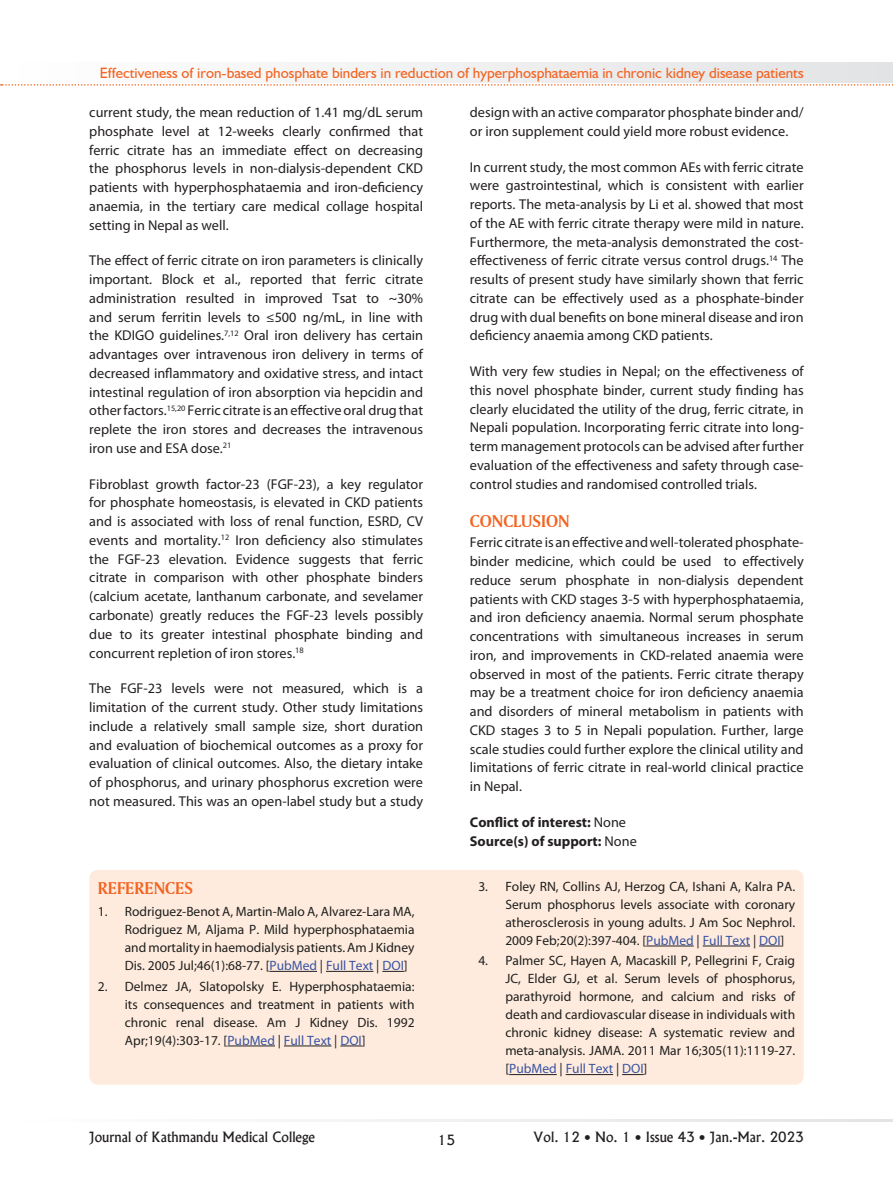
<style>
.page{position:relative;width:893px;height:1191px;background:#fff}
.page>*{position:absolute;margin:0;border:0;box-sizing:border-box;transform-origin:0 0}
.t1{font:18px "Amerigo BT Bold A";color:#f36421}
.t2{font:15px "Humanist 521 BT";color:#f36421}
.t3{font:14.25px/18.8px "Myriad Pro";color:#231f20;text-align:justify}
.t4{font:700 14.25px/18.8px "Myriad Pro";color:#231f20}
.t5{font:13.5px/18px "Myriad Pro";color:#1e1f1e;text-align:justify}
.t6{font:13.5px "Alaska";color:#231f20}
.s1{color:#231f20}
.s2{color:#3853a3}
.s3{font-weight:400}
</style>
<div class="page">
<svg style="left:313px;top:1119px;width:580px;height:2px"></svg>
<div style="left:1px;top:63px;width:892px;height:20px;background:linear-gradient(to right,#fff,#e2e3e5)"></div>
<svg style="left:1px;top:84px;width:892px;height:2px"></svg>
<div style="left:89px;top:870px;width:715px;height:214px;background:#feebdd;border-radius:9px"></div>
<hr style="left:269px;top:971px;width:48px;height:1px;background:#231f20">
<hr style="left:326px;top:971px;width:47px;height:1px;background:#231f20">
<svg style="left:382px;top:971px;width:22px;height:1px"></svg>
<hr style="left:227px;top:1045px;width:48px;height:1px;background:#231f20">
<hr style="left:284px;top:1045px;width:47px;height:1px;background:#231f20">
<svg style="left:340px;top:1045px;width:22px;height:1px"></svg>
<hr style="left:646px;top:945px;width:48px;height:1px;background:#231f20">
<hr style="left:703px;top:945px;width:47px;height:1px;background:#231f20">
<svg style="left:759px;top:945px;width:22px;height:1px"></svg>
<hr style="left:509px;top:1074px;width:48px;height:1px;background:#231f20">
<hr style="left:566px;top:1074px;width:47px;height:1px;background:#231f20">
<svg style="left:622px;top:1074px;width:22px;height:1px"></svg>
<p class="t2" style="left:100px;top:63px;width:705px">Effectiveness of iron-based phosphate binders in reduction of hyperphosphataemia in chronic kidney disease patients</p>
<p class="t3" style="left:89px;top:103px;width:335px">current study, the mean reduction of 1.41 mg/dL serum phosphate level at 12-weeks clearly confirmed that ferric citrate has an immediate effect on decreasing the phosphorus levels in non-dialysis-dependent CKD patients with hyperphosphataemia and iron-deficiency anaemia, in the tertiary care medical collage hospital setting in Nepal as well.</p>
<p class="t3" style="left:89px;top:251px;width:335px">The effect of ferric citrate on iron parameters is clinically important. Block et al., reported that ferric citrate administration resulted in improved Tsat to ~30% and serum ferritin levels to ≤500 ng/mL, in line with the KDIGO guidelines.<sup>7,12</sup> Oral iron delivery has certain advantages over intravenous iron delivery in terms of decreased inflammatory and oxidative stress, and intact intestinal regulation of iron absorption via hepcidin and other factors.<sup>15,20</sup> Ferric citrate is an effective oral drug that replete the iron stores and decreases the intravenous iron use and ESA dose.<sup>21</sup></p>
<p class="t3" style="left:89px;top:474px;width:335px">Fibroblast growth factor-23 (FGF-23), a key regulator for phosphate homeostasis, is elevated in CKD patients and is associated with loss of renal function, ESRD, CV events and mortality.<sup>12</sup> Iron deficiency also stimulates the FGF-23 elevation. Evidence suggests that ferric citrate in comparison with other phosphate binders (calcium acetate, lanthanum carbonate, and sevelamer carbonate) greatly reduces the FGF-23 levels possibly due to its greater intestinal phosphate binding and concurrent repletion of iron stores.<sup>18</sup></p>
<p class="t3" style="left:89px;top:679px;width:335px">The FGF-23 levels were not measured, which is a limitation of the current study. Other study limitations include a relatively small sample size, short duration and evaluation of biochemical outcomes as a proxy for evaluation of clinical outcomes. Also, the dietary intake of phosphorus, and urinary phosphorus excretion were not measured. This was an open-label study but a study</p>
<p class="t1" style="left:98px;top:877px;width:97px">REFERENCES</p>
<p class="t5" style="left:125px;top:902px;width:291px;text-indent:-27px">1. Rodriguez-Benot A, Martin-Malo A, Alvarez-Lara MA, Rodriguez M, Aljama P. Mild hyperphosphataemia and mortality in haemodialysis patients. Am J Kidney Dis. 2005 Jul;46(1):68-77. <span class="s1">[</span><span class="s2">PubMed</span> <span class="s1">|</span> <span class="s2">Full Text</span> <span class="s1">|</span> <span class="s2">DOI</span><span class="s1">]</span></p>
<p class="t5" style="left:125px;top:976px;width:291px;text-indent:-27px">2. Delmez JA, Slatopolsky E. Hyperphosphataemia: its consequences and treatment in patients with chronic renal disease. Am J Kidney Dis. 1992<br>Apr;19(4):303-17. <span class="s1">[</span><span class="s2">PubMed</span> <span class="s1">|</span> <span class="s2">Full Text</span> <span class="s1">|</span> <span class="s2">DOI</span><span class="s1">]</span></p>
<p class="t3" style="left:470px;top:103px;width:335px">design with an active comparator phosphate binder and/ or iron supplement could yield more robust evidence.</p>
<p class="t3" style="left:470px;top:157px;width:335px">In current study, the most common AEs with ferric citrate were gastrointestinal, which is consistent with earlier reports. The meta-analysis by Li et al. showed that most of the AE with ferric citrate therapy were mild in nature.<br>Furthermore, the meta-analysis demonstrated the cost&shy;effectiveness of ferric citrate versus control drugs.<sup>14</sup> The results of present study have similarly shown that ferric citrate can be effectively used as a phosphate-binder drug with dual benefits on bone mineral disease and iron deficiency anaemia among CKD patients.</p>
<p class="t3" style="left:470px;top:362px;width:335px">With very few studies in Nepal; on the effectiveness of this novel phosphate binder, current study finding has clearly elucidated the utility of the drug, ferric citrate, in Nepali population. Incorporating ferric citrate into long&shy;term management protocols can be advised after further evaluation of the effectiveness and safety through case&shy;control studies and randomised controlled trials.</p>
<p class="t1" style="left:470px;top:510px;width:101px">CONCLUSION</p>
<p class="t3" style="left:470px;top:533px;width:335px">Ferric citrate is an effective and well-tolerated phosphate&shy;binder medicine, which could be used to effectively reduce serum phosphate in non-dialysis dependent patients with CKD stages 3-5 with hyperphosphataemia, and iron deficiency anaemia. Normal serum phosphate concentrations with simultaneous increases in serum iron, and improvements in CKD-related anaemia were observed in most of the patients. Ferric citrate therapy may be a treatment choice for iron deficiency anaemia and disorders of mineral metabolism in patients with CKD stages 3 to 5 in Nepali population. Further, large scale studies could further explore the clinical utility and limitations of ferric citrate in real-world clinical practice in Nepal.</p>
<p class="t4" style="left:470px;top:812px;width:168px">Conflict of interest: <span class="s3">None<br></span>Source(s) of support: <span class="s3">None</span></p>
<p class="t5" style="left:505px;top:877px;width:291px;text-indent:-27px">3. Foley RN, Collins AJ, Herzog CA, Ishani A, Kalra PA.<br>Serum phosphorus levels associate with coronary atherosclerosis in young adults. J Am Soc Nephrol.<br>2009 Feb;20(2):397-404. <span class="s1">[</span><span class="s2">PubMed</span> <span class="s1">|</span> <span class="s2">Full Text</span> <span class="s1">|</span> <span class="s2">DOI</span><span class="s1">]</span></p>
<p class="t5" style="left:505px;top:951px;width:291px;text-indent:-27px">4. Palmer SC, Hayen A, Macaskill P, Pellegrini F, Craig JC, Elder GJ, et al. Serum levels of phosphorus, parathyroid hormone, and calcium and risks of death and cardiovascular disease in individuals with chronic kidney disease: A systematic review and meta-analysis. JAMA. 2011 Mar 16;305(11):1119-27. <span class="s1">[</span><span class="s2">PubMed</span> <span class="s1">|</span> <span class="s2">Full Text</span> <span class="s1">|</span> <span class="s2">DOI</span><span class="s1">]</span></p>
<p class="t6" style="left:89px;top:1129px;width:227px">Journal of Kathmandu Medical College</p>
<p class="t6" style="left:438px;top:1131px;width:19px">15</p>
<p class="t6" style="left:533px;top:1129px;width:272px">Vol. 12 • No. 1 • Issue 43 • Jan.-Mar. 2023</p>
</div>
